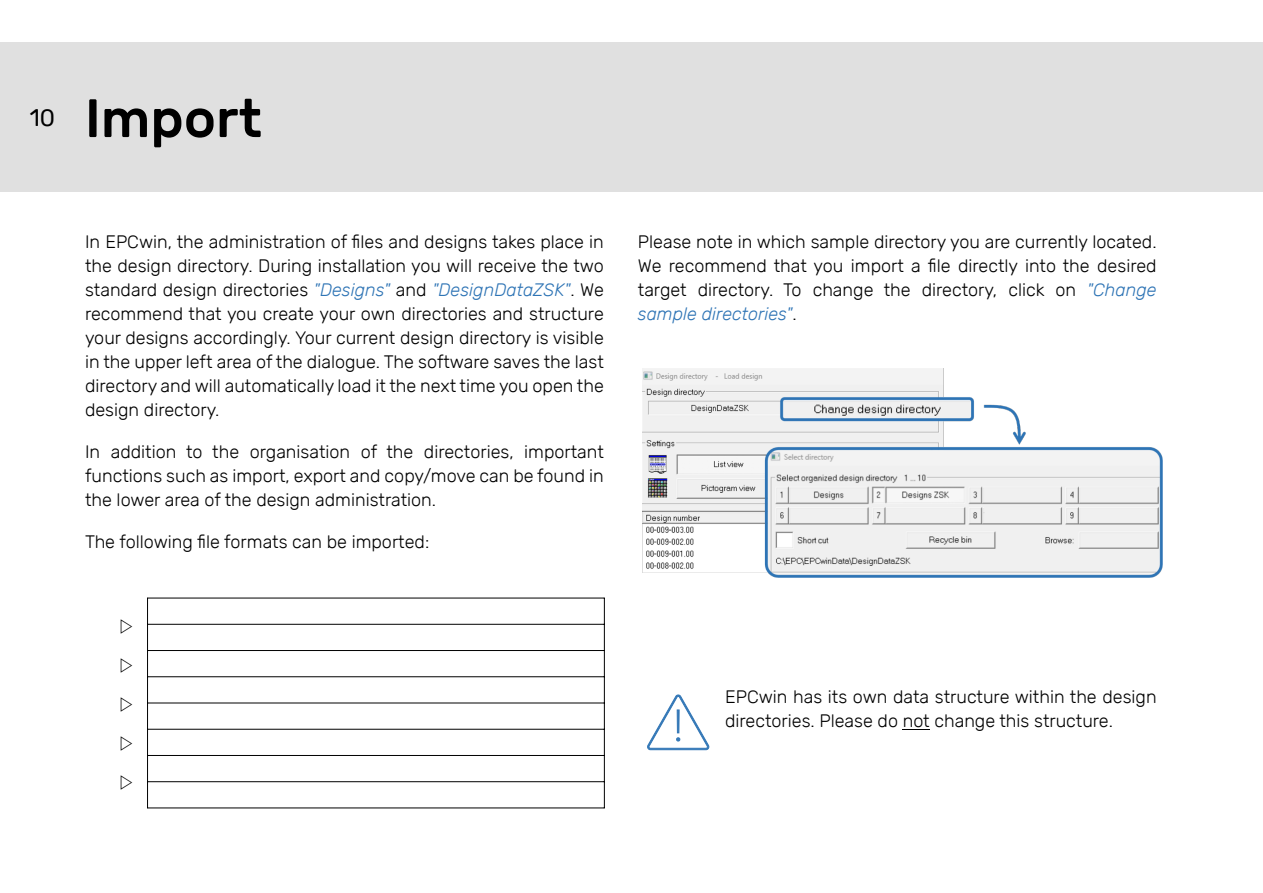
<style>
.page{position:relative;width:1263px;height:893px;background:#fff}
.page>*{position:absolute;margin:0;border:0;box-sizing:border-box;transform-origin:0 0}
.t1{font:500 54px "Rubik";color:#000}
.t2{font:24px "Rubik";color:#000}
.t3{font:300 18px/24px "Rubik";color:#000;text-align:justify}
.t4{font:300 18px/39px "Malgun Gothic";color:#000;text-align:justify}
.s1{font-style:italic;color:#2e74b5}
</style>
<div class="page">
<div style="left:0;top:43px;width:1263px;height:149px;background:#e0e0e0"></div>
<img style="left:643px;top:369px;width:519px;height:208px">
<svg style="left:903px;top:729px;width:27px;height:1px"></svg>
<svg style="left:647px;top:695px;width:62px;height:55px"></svg>
<div style="left:677px;top:710px;width:2px;height:23px;background:#3478b7;border:1px solid #3478b7"></div>
<hr style="left:147px;top:598px;width:1px;height:210px;background:#000">
<hr style="left:604px;top:598px;width:1px;height:210px;background:#000">
<hr style="left:148px;top:598px;width:456px;height:1px;background:#000">
<hr style="left:148px;top:624px;width:456px;height:1px;background:#000">
<hr style="left:148px;top:650px;width:456px;height:1px;background:#000">
<hr style="left:148px;top:676px;width:456px;height:1px;background:#000">
<hr style="left:148px;top:703px;width:456px;height:1px;background:#000">
<hr style="left:148px;top:729px;width:456px;height:1px;background:#000">
<hr style="left:148px;top:755px;width:456px;height:1px;background:#000">
<hr style="left:148px;top:781px;width:456px;height:1px;background:#000">
<hr style="left:148px;top:807px;width:456px;height:1px;background:#000">
<h2 class="t2" style="left:30px;top:104px;width:27px">10</h2>
<h1 class="t1" style="left:85px;top:87px;width:179px">Import</h1>
<p class="t3" style="left:85px;top:230px;width:520px">In EPCwin, the administration of files and designs takes place in the design directory. During installation you will receive the two standard design directories <span class="s1">"Designs"</span> and <span class="s1">"DesignDataZSK"</span>. We recommend that you create your own directories and structure your designs accordingly. Your current design directory is visible in the upper left area of the dialogue. The software saves the last directory and will automatically load it the next time you open the design directory.</p>
<p class="t3" style="left:85px;top:440px;width:520px">In addition to the organisation of the directories, important functions such as import, export and copy/move can be found in the lower area of the design administration.</p>
<p class="t3" style="left:85px;top:530px;width:346px">The following file formats can be imported:</p>
<p class="t4" style="left:118px;top:607px;width:19px">▷ ▷ ▷ ▷ ▷</p>
<p class="t3" style="left:638px;top:230px;width:520px">Please note in which sample directory you are currently located.<br>We recommend that you import a file directly into the desired target directory. To change the directory, click on <span class="s1">"Change sample directories"</span>.</p>
<p class="t3" style="left:725px;top:685px;width:433px">EPCwin has its own data structure within the design directories. Please do not change this structure.</p>
</div>
